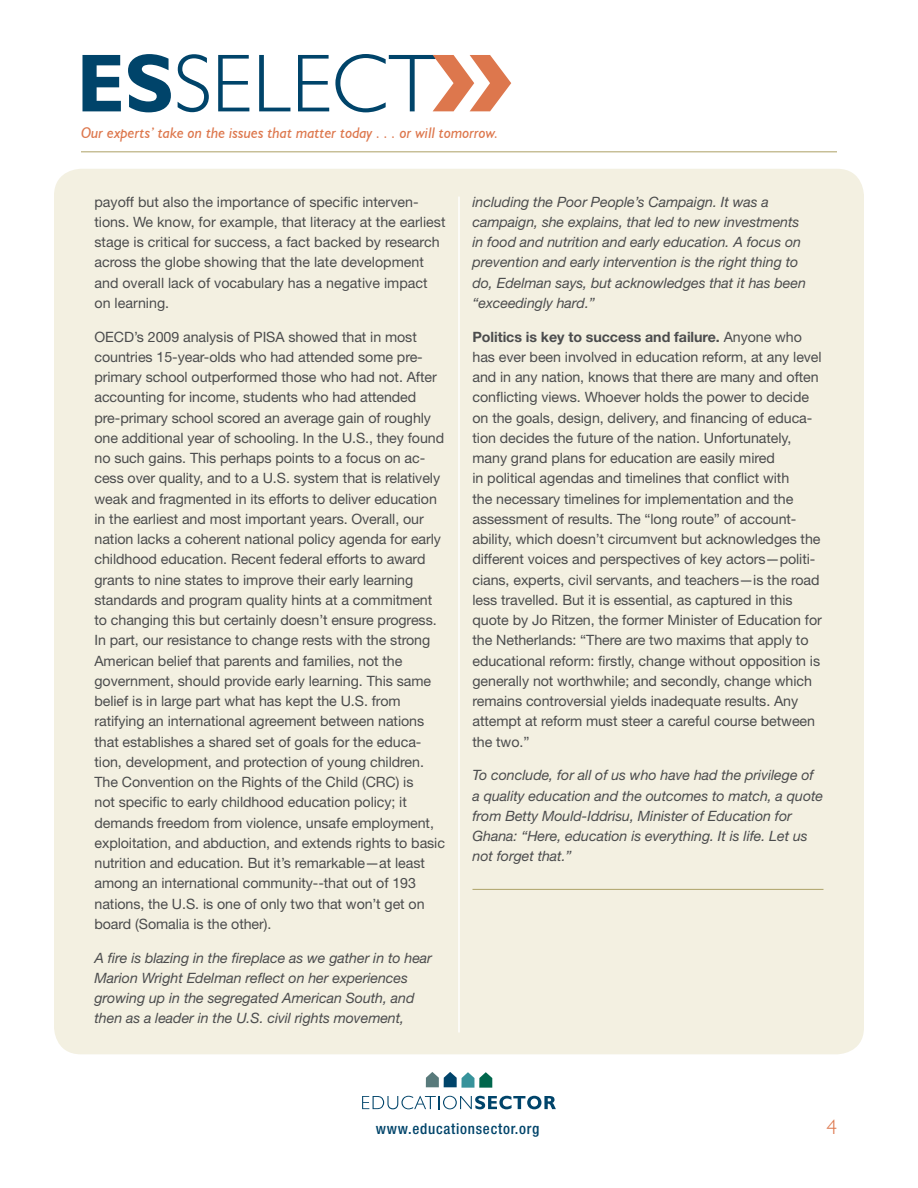
<style>
.page{position:relative;width:918px;height:1188px;background:#fff}
.page>*{position:absolute;margin:0;border:0;box-sizing:border-box;transform-origin:0 0}
.t1{font:300 21px "Humanist 521 BT";color:#dd774d}
.t2{font:italic 15.3px "Humanist 521 BT";color:#dd774d}
.t3{font:500 condensed 15px "Helvetica Neue LT Std";letter-spacing:.05em;color:#00446a}
.t4{font:14.25px/20.2px "Helvetica Neue LT Std";letter-spacing:-.005em;color:#4b4c4d}
.t5{font:italic 14.25px/20.2px "Helvetica Neue LT Std";letter-spacing:-.005em;color:#4b4c4d}
.s1{font-weight:700}
</style>
<div class="page">
<div style="left:54px;top:169px;width:810px;height:885px;background:#f3f0e1;border-radius:27px"></div>
<svg style="left:82px;top:55px;width:39px;height:56px"></svg>
<svg style="left:128px;top:54px;width:43px;height:58px"></svg>
<svg style="left:178px;top:54px;width:31px;height:58px"></svg>
<svg style="left:218px;top:55px;width:31px;height:56px"></svg>
<svg style="left:259px;top:55px;width:31px;height:56px"></svg>
<svg style="left:298px;top:55px;width:31px;height:56px"></svg>
<svg style="left:335px;top:54px;width:176px;height:58px"></svg>
<svg style="left:362px;top:1096px;width:194px;height:13px"></svg>
<svg style="left:426px;top:1072px;width:66px;height:16px"></svg>
<hr style="left:81px;top:151px;width:756px;height:1px;background:#b5ab75">
<hr style="left:458px;top:197px;width:2px;height:835px;background:#fff">
<hr style="left:472px;top:889px;width:351px;height:1px;background:#b5ab75">
<p class="t2" style="left:81px;top:123px;width:419px">Our experts’ take on the issues that matter today . . . or will tomorrow.</p>
<p class="t4" style="left:94px;top:191px;width:353px">payoff but also the importance of specific interven&shy;tions. We know, for example, that literacy at the earliest stage is critical for success, a fact backed by research across the globe showing that the late development and overall lack of vocabulary has a negative impact on learning.</p>
<p class="t4" style="left:94px;top:326px;width:352px">OECD’s 2009 analysis of PISA showed that in most countries 15-year-olds who had attended some pre&shy;primary school outperformed those who had not. After accounting for income, students who had attended pre-primary school scored an average gain of roughly one additional year of schooling. In the U.S., they found no such gains. This perhaps points to a focus on ac&shy;cess over quality, and to a U.S. system that is relatively weak and fragmented in its efforts to deliver education in the earliest and most important years. Overall, our nation lacks a coherent national policy agenda for early childhood education. Recent federal efforts to award grants to nine states to improve their early learning standards and program quality hints at a commitment to changing this but certainly doesn’t ensure progress.<br>In part, our resistance to change rests with the strong American belief that parents and families, not the government, should provide early learning. This same belief is in large part what has kept the U.S. from ratifying an international agreement between nations that establishes a shared set of goals for the educa&shy;tion, development, and protection of young children.<br>The Convention on the Rights of the Child (CRC) is<br>not specific to early childhood education policy; it demands freedom from violence, unsafe employment, exploitation, and abduction, and extends rights to basic nutrition and education. But it’s remarkable—at least among an international community--that out of 193 nations, the U.S. is one of only two that won’t get on board (Somalia is the other).</p>
<p class="t5" style="left:94px;top:947px;width:339px">A fire is blazing in the fireplace as we gather in to hear Marion Wright Edelman reflect on her experiences growing up in the segregated American South, and then as a leader in the U.S. civil rights movement,</p>
<p class="t5" style="left:472px;top:191px;width:335px">including the Poor People’s Campaign. It was a campaign, she explains, that led to new investments in food and nutrition and early education. A focus on prevention and early intervention is the right thing to do, Edelman says, but acknowledges that it has been “exceedingly hard.”</p>
<p class="t4" style="left:472px;top:326px;width:351px"><span class="s1">Politics is key to success and failure.</span> Anyone who has ever been involved in education reform, at any level and in any nation, knows that there are many and often conflicting views. Whoever holds the power to decide on the goals, design, delivery, and financing of educa&shy;tion decides the future of the nation. Unfortunately, many grand plans for education are easily mired<br>in political agendas and timelines that conflict with<br>the necessary timelines for implementation and the assessment of results. The “long route” of account&shy;ability, which doesn’t circumvent but acknowledges the different voices and perspectives of key actors—politi&shy;cians, experts, civil servants, and teachers—is the road less travelled. But it is essential, as captured in this quote by Jo Ritzen, the former Minister of Education for the Netherlands: “There are two maxims that apply to educational reform: firstly, change without opposition is generally not worthwhile; and secondly, change which remains controversial yields inadequate results. Any attempt at reform must steer a careful course between the two.”</p>
<p class="t5" style="left:472px;top:765px;width:352px">To conclude, for all of us who have had the privilege of a quality education and the outcomes to match, a quote from Betty Mould-Iddrisu, Minister of Education for Ghana: “Here, education is everything. It is life. Let us not forget that.”</p>
<p class="t3" style="left:376px;top:1119px;width:165px">www.educationsector.org</p>
<h1 class="t1" style="left:826px;top:1114px;width:12px">4</h1>
</div>
